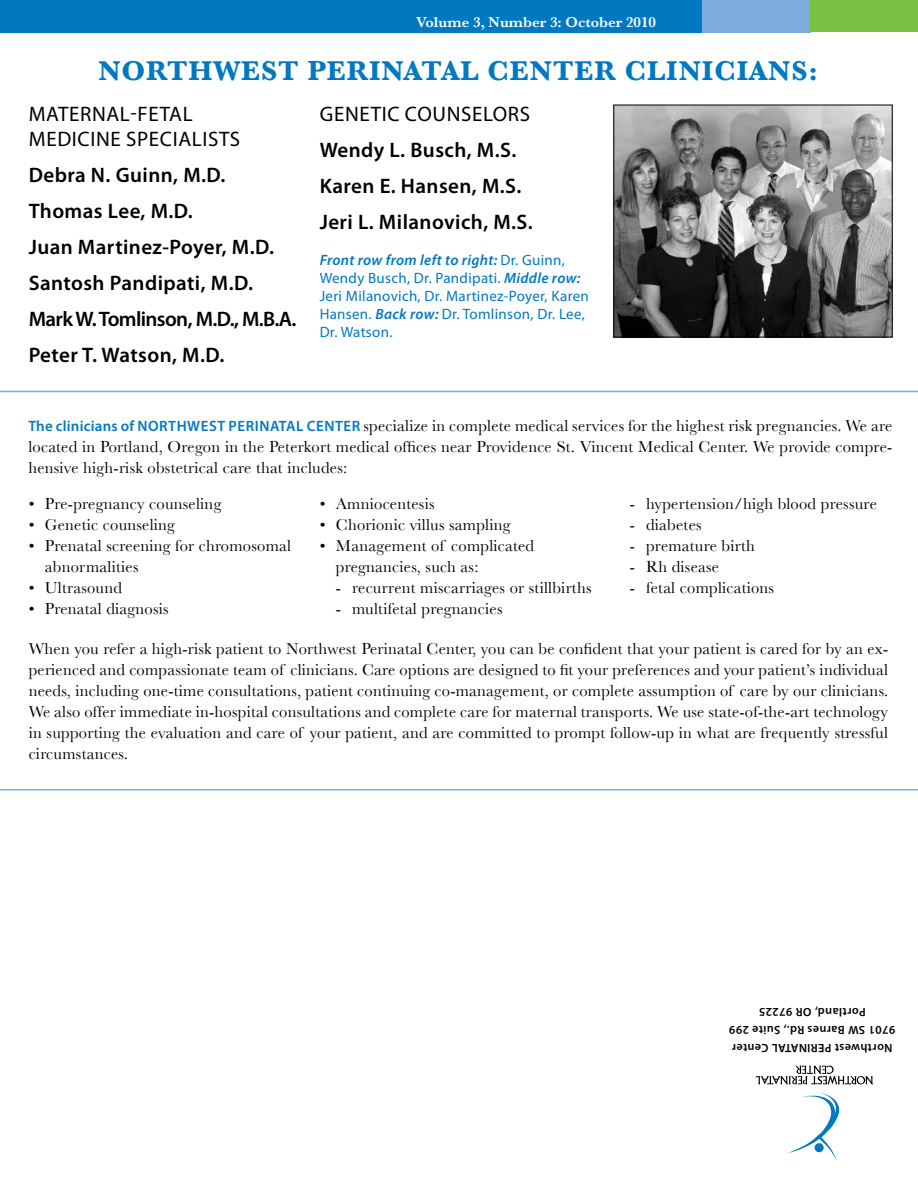
<style>
.page{position:relative;width:918px;height:1188px;background:#fff}
.page>*{position:absolute;margin:0;border:0;box-sizing:border-box;transform-origin:0 0}
.t1{font:700 28.5px "Baskerville";color:#0079c1}
.t2{font:600 21px/36px "Myriad Pro";letter-spacing:.02em;color:#000}
.t3{font:21px/25.2px "Myriad Pro";letter-spacing:.03em;color:#000}
.t4{font:16.5px/21px "Baskerville";letter-spacing:.015em;color:#000;text-align:justify}
.t5{font:15px/18px "Myriad Pro";letter-spacing:.02em;color:#0079c1}
.t6{font:600 15px "Myriad Pro";letter-spacing:.015em;color:#0079c1}
.t7{font:600 15px "Baskerville";color:#fff}
.t8{font:600 12px/18px "Myriad Pro";letter-spacing:.035em;color:#000;text-align:center}
.s1{font-weight:600;font-style:italic}
</style>
<div class="page">
<hr style="left:0;top:789px;width:918px;height:1px;background:#7cacdc">
<hr style="left:0;top:391px;width:918px;height:1px;background:#7cacdc">
<div style="left:701px;top:0;width:109px;height:32px;background:#7cacdc"></div>
<div style="left:0;top:0;width:701px;height:32px;background:#0079c1"></div>
<div style="left:810px;top:0;width:108px;height:32px;background:#7ac143"></div>
<svg style="left:786px;top:1092px;width:53px;height:69px"></svg>
<div style="left:815px;top:1143px;width:9px;height:9px;background:#0079c1;border-radius:50%"></div>
<svg style="left:756px;top:1066px;width:117px;height:18px"></svg>
<img style="left:616px;top:107px;width:274px;height:228px">
<div style="left:614px;top:105px;width:278px;height:232px;border:1px solid #000"></div>
<p class="t7" style="left:416px;top:13px;width:242px">Volume 3, Number 3: October 2010</p>
<h1 class="t1" style="left:98px;top:54px;width:24px">NORTH</h1>
<h1 class="t1" style="left:214px;top:54px;width:48px">WEST</h1>
<h1 class="t1" style="left:308px;top:54px;width:39px">PERINATAL</h1>
<h1 class="t1" style="left:488px;top:54px;width:23px">CENTER</h1>
<h1 class="t1" style="left:625px;top:54px;width:20px">CLINICIANS</h1>
<h1 class="t1" style="left:808px;top:54px;width:11px">:</h1>
<p class="t3" style="left:29px;top:101px;width:211px">Maternal-Fetal<br>Medicine Specialists</p>
<p class="t2" style="left:29px;top:156px;width:269px">Debra N. Guinn, M.D.<br>Thomas Lee, M.D.<br>Juan Martinez-Poyer, M.D.<br>Santosh Pandipati, M.D.<br>Mark W. Tomlinson, M.D., M.B.A.<br>Peter T. Watson, M.D.</p>
<p class="t3" style="left:320px;top:101px;width:210px">Genetic Counselors</p>
<p class="t2" style="left:320px;top:131px;width:215px">Wendy L. Busch, M.S.<br>Karen E. Hansen, M.S.<br>Jeri L. Milanovich, M.S.</p>
<p class="t5" style="left:320px;top:250px;width:271px"><span class="s1">Front row from left to right:</span> Dr. Guinn, Wendy Busch, Dr. Pandipati. <span class="s1">Middle row:<br></span>Jeri Milanovich, Dr. Martinez-Poyer, Karen Hansen. <span class="s1">Back row:</span> Dr. Tomlinson, Dr. Lee, Dr. Watson.</p>
<p class="t4" style="left:28px;top:415px;width:866px;text-indent:335px">specialize in complete medical services for the highest risk pregnancies. We are located in Portland, Oregon in the Peterkort medical offices near Providence St. Vincent Medical Center. We provide compre&shy;hensive high-risk obstetrical care that includes:</p>
<p class="t6" style="left:28px;top:417px;width:131px">The clinicians of Northwest</p>
<p class="t6" style="left:229px;top:417px;width:19px">Perinata</p>
<p class="t6" style="left:296px;top:417px;width:30px">l Center</p>
<p class="t4" style="left:29px;top:493px;width:194px">• Pre-pregnancy counseling</p>
<p class="t4" style="left:29px;top:514px;width:148px">• Genetic counseling</p>
<p class="t4" style="left:45px;top:535px;width:248px;text-indent:-16px">• Prenatal screening for chromosomal abnormalities</p>
<p class="t4" style="left:29px;top:577px;width:95px">• Ultrasound</p>
<p class="t4" style="left:29px;top:598px;width:142px">• Prenatal diagnosis</p>
<p class="t4" style="left:320px;top:493px;width:116px">• Amniocentesis</p>
<p class="t4" style="left:320px;top:514px;width:192px">• Chorionic villus sampling</p>
<p class="t4" style="left:336px;top:535px;width:200px;text-indent:-16px">• Management of complicated pregnancies, such as:</p>
<p class="t4" style="left:336px;top:577px;width:257px">- recurrent miscarriages or stillbirths</p>
<p class="t4" style="left:336px;top:598px;width:168px">- multifetal pregnancies</p>
<p class="t4" style="left:630px;top:493px;width:249px">- hypertension/high blood pressure</p>
<p class="t4" style="left:630px;top:514px;width:73px">- diabetes</p>
<p class="t4" style="left:630px;top:535px;width:127px">- premature birth</p>
<p class="t4" style="left:630px;top:556px;width:91px">- Rh disease</p>
<p class="t4" style="left:630px;top:577px;width:146px">- fetal complications</p>
<p class="t4" style="left:29px;top:638px;width:861px">When you refer a high-risk patient to Northwest Perinatal Center, you can be confident that your patient is cared for by an ex&shy;perienced and compassionate team of clinicians. Care options are designed to fit your preferences and your patient’s individual needs, including one-time consultations, patient continuing co-management, or complete assumption of care by our clinicians.<br>We also offer immediate in-hospital consultations and complete care for maternal transports. We use state-of-the-art technology in supporting the evaluation and care of your patient, and are committed to prompt follow-up in what are frequently stressful circumstances.</p>
<p class="t8" style="left:895px;top:1057px;width:168px;rotate:-180deg">Northwest PERINATAL Center<br>9701 SW Barnes Rd., Suite 299<br>Portland, OR 97225</p>
</div>
